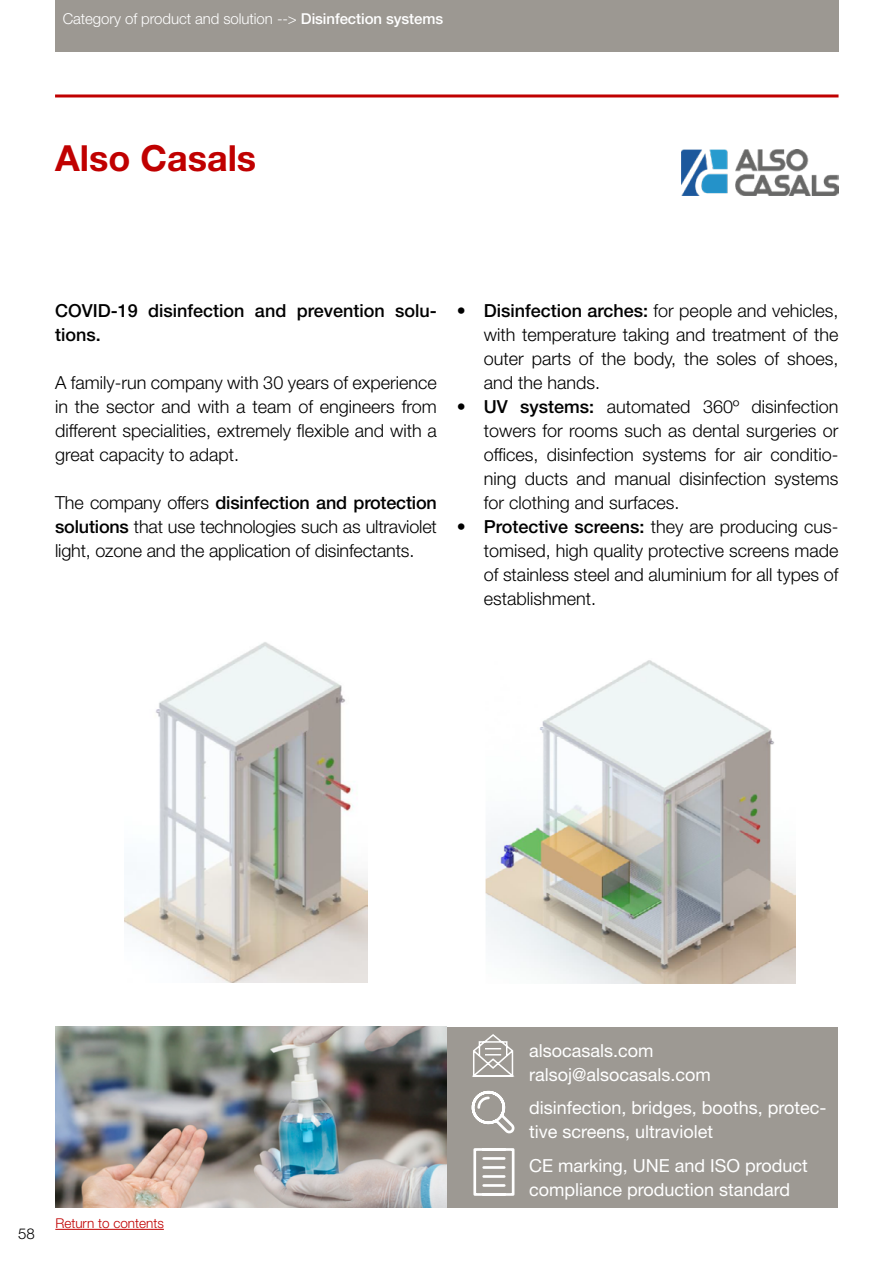
<style>
.page{position:relative;width:893px;height:1263px;background:#fff}
.page>*{position:absolute;margin:0;border:0;box-sizing:border-box;transform-origin:0 0}
.t1{font:700 36px "Helvetica Neue LT Std";color:#c00000}
.t2{font:300 18px/24px "Helvetica Neue LT Std";color:#000;text-align:justify}
.t3{font:18px/24px "Helvetica Neue LT Std";color:#fff}
.t4{font:500 18px/24px "Helvetica Neue LT Std";color:#000}
.t5{font:300 15px "Helvetica Neue LT Std";letter-spacing:-.005em;color:#fff}
.t6{font:300 15px "Helvetica Neue LT Std";color:#000}
.t7{font:300 13.5px "Helvetica Neue LT Std";color:#c00000}
.s1{font-weight:500}
</style>
<div class="page">
<img style="left:681px;top:149px;width:158px;height:47px">
<hr style="left:55px;top:94px;width:783px;height:3px;background:#c00000">
<div style="left:55px;top:0;width:783px;height:51px;background:#9c9892"></div>
<img style="left:485px;top:660px;width:311px;height:323px">
<div style="left:444px;top:1027px;width:394px;height:180px;background:#9d9993"></div>
<img style="left:55px;top:1027px;width:391px;height:181px">
<svg style="left:472px;top:1034px;width:43px;height:43px"></svg>
<svg style="left:471px;top:1090px;width:44px;height:44px"></svg>
<svg style="left:473px;top:1148px;width:42px;height:48px"></svg>
<img style="left:125px;top:642px;width:243px;height:341px">
<hr style="left:55px;top:1229px;width:109px;height:1px;background:#c00000">
<p class="t5" style="left:63px;top:9px;width:382px">Category of product and solution --&gt; <span class="s1">Disinfection systems</span></p>
<h1 class="t1" style="left:55px;top:135px;width:203px">Also Casals</h1>
<p class="t4" style="left:55px;top:298px;width:383px">COVID-19 disinfection and prevention solu&shy;tions.</p>
<p class="t2" style="left:55px;top:370px;width:383px">A family-run company with 30 years of experience in the sector and with a team of engineers from different specialities, extremely flexible and with a great capacity to adapt.</p>
<p class="t2" style="left:55px;top:490px;width:383px">The company offers <span class="s1">disinfection and protection solutions</span> that use technologies such as ultraviolet light, ozone and the application of disinfectants.</p>
<p class="t2" style="left:484px;top:298px;width:356px;text-indent:-27px"><span class="s1">• Disinfection arches:</span> for people and vehicles, with temperature taking and treatment of the outer parts of the body, the soles of shoes, and the hands.</p>
<p class="t2" style="left:484px;top:394px;width:356px;text-indent:-27px"><span class="s1">• UV systems:</span> automated 360º disinfection towers for rooms such as dental surgeries or offices, disinfection systems for air conditio&shy;ning ducts and manual disinfection systems for clothing and surfaces.</p>
<p class="t2" style="left:484px;top:514px;width:356px;text-indent:-27px"><span class="s1">• Protective screens:</span> they are producing cus&shy;tomised, high quality protective screens made of stainless steel and aluminium for all types of establishment.</p>
<p class="t6" style="left:18px;top:1224px;width:18px">58</p>
<p class="t7" style="left:55px;top:1215px;width:110px">Return to contents</p>
<p class="t3" style="left:529px;top:1039px;width:183px">alsocasals.com ralsoj@alsocasals.com</p>
<p class="t3" style="left:529px;top:1095px;width:299px">disinfection, bridges, booths, protec&shy;tive screens, ultraviolet</p>
<p class="t3" style="left:529px;top:1153px;width:280px">CE marking, UNE and ISO product compliance production standard</p>
</div>
